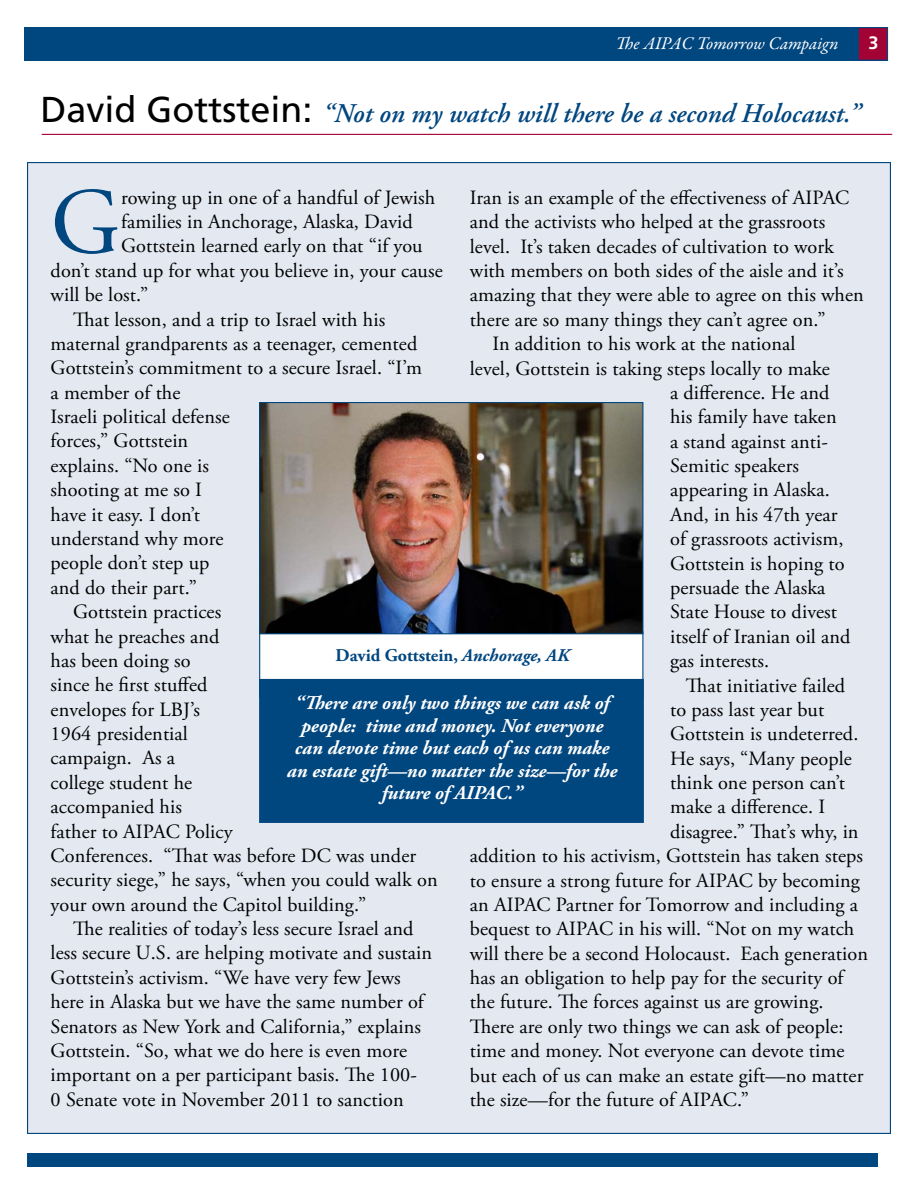
<style>
.page{position:relative;width:918px;height:1188px;background:#fff}
.page>*{position:absolute;margin:0;border:0;box-sizing:border-box;transform-origin:0 0}
.t1{font:93.75px "Adobe Garamond Pro";color:#00467f}
.t2{font:italic 600 27px "Adobe Garamond Pro";color:#00467f}
.t3{font:20.25px "Adobe Garamond Pro";letter-spacing:.005em;color:#000}
.t4{font:italic 700 19.5px/22.5px "Adobe Garamond Pro";color:#fff;text-align:center}
.t5{font:italic 18px "Garamond Premr Pro";color:#fff}
.t6{font:700 18px "Frutiger LT Std";color:#fff}
.t7{font:700 17.85px "Adobe Garamond Pro";color:#00467f}
.s1{font-family:"Frutiger LT Std";font-weight:400;font-style:normal;font-size:36px;color:#000}
.s2{font-style:italic}
</style>
<div class="page">
<div style="left:27px;top:162px;width:864px;height:972px;background:#e4e8f1;border:1px solid #00467f"></div>
<div style="left:27px;top:1153px;width:851px;height:13px;background:#00467f"></div>
<hr style="left:42px;top:134px;width:850px;height:1px;background:#a30234">
<div style="left:24px;top:27px;width:864px;height:34px;background:#00467f"></div>
<div style="left:858px;top:27px;width:30px;height:34px;background:#a30234;border:1px solid #00467f"></div>
<div style="left:259px;top:631px;width:384px;height:67px;background:#fff;border:1px solid #00467f"></div>
<div style="left:259px;top:679px;width:385px;height:144px;background:#00467f;border:1px solid #00467f"></div>
<img style="left:261px;top:404px;width:380px;height:228px">
<div style="left:259px;top:402px;width:384px;height:232px;border:1px solid #00467f"></div>
<p class="t5" style="left:616px;top:32px;width:224px">The AIPAC Tomorrow Campaign</p>
<p class="t6" style="left:868px;top:32px;width:12px">3</p>
<h2 class="t2" style="left:40px;top:97px;width:822px"><span class="s1">David Gottstein:</span> “Not on my watch will there be a second Holocaust.”</h2>
<h1 class="t1" style="left:51px;top:166px;width:72px">G</h1>
<p class="t3" style="left:121px;top:185px;width:316px">rowing up in one of a handful of Jewish</p>
<p class="t3" style="left:470px;top:185px;width:381px">Iran is an example of the effectiveness of AIPAC</p>
<p class="t3" style="left:470px;top:210px;width:357px">and the activists who helped at the grassroots</p>
<p class="t3" style="left:470px;top:234px;width:366px">level. It’s taken decades of cultivation to work</p>
<p class="t3" style="left:470px;top:258px;width:375px">with members on both sides of the aisle and it’s</p>
<p class="t3" style="left:470px;top:283px;width:396px">amazing that they were able to agree on this when</p>
<p class="t3" style="left:470px;top:307px;width:357px">there are so many things they can’t agree on.”</p>
<p class="t3" style="left:492px;top:332px;width:305px">In addition to his work at the national</p>
<p class="t3" style="left:470px;top:356px;width:362px">level, Gottstein is taking steps locally to make</p>
<p class="t3" style="left:670px;top:380px;width:161px">a difference. He and</p>
<p class="t3" style="left:670px;top:405px;width:168px">his family have taken</p>
<p class="t3" style="left:670px;top:429px;width:159px">a stand against anti-</p>
<p class="t3" style="left:670px;top:454px;width:130px">Semitic speakers</p>
<p class="t3" style="left:670px;top:478px;width:161px">appearing in Alaska.</p>
<p class="t3" style="left:670px;top:502px;width:169px">And, in his 47th year</p>
<p class="t3" style="left:670px;top:527px;width:175px">of grassroots activism,</p>
<p class="t3" style="left:670px;top:551px;width:176px">Gottstein is hoping to</p>
<p class="t3" style="left:670px;top:575px;width:157px">persuade the Alaska</p>
<p class="t3" style="left:670px;top:600px;width:168px">State House to divest</p>
<p class="t3" style="left:670px;top:624px;width:182px">itself of Iranian oil and</p>
<p class="t3" style="left:670px;top:649px;width:101px">gas interests.</p>
<p class="t3" style="left:686px;top:673px;width:161px">That initiative failed</p>
<p class="t3" style="left:670px;top:697px;width:156px">to pass last year but</p>
<p class="t3" style="left:670px;top:722px;width:190px">Gottstein is undeterred.</p>
<p class="t3" style="left:670px;top:746px;width:183px">He says, “Many people</p>
<p class="t3" style="left:670px;top:770px;width:176px">think one person can’t</p>
<p class="t3" style="left:670px;top:795px;width:157px">make a difference. I</p>
<p class="t3" style="left:670px;top:819px;width:190px">disagree.” That’s why, in</p>
<p class="t3" style="left:470px;top:844px;width:395px">addition to his activism, Gottstein has taken steps</p>
<p class="t3" style="left:470px;top:868px;width:392px">to ensure a strong future for AIPAC by becoming</p>
<p class="t3" style="left:470px;top:892px;width:390px">an AIPAC Partner for Tomorrow and including a</p>
<p class="t3" style="left:470px;top:917px;width:386px">bequest to AIPAC in his will. “Not on my watch</p>
<p class="t3" style="left:470px;top:941px;width:400px">will there be a second Holocaust. Each generation</p>
<p class="t3" style="left:470px;top:966px;width:375px">has an obligation to help pay for the security of</p>
<p class="t3" style="left:470px;top:990px;width:355px">the future. The forces against us are growing.</p>
<p class="t3" style="left:470px;top:1014px;width:375px">There are only two things we can ask of people:</p>
<p class="t3" style="left:470px;top:1039px;width:376px">time and money. Not everyone can devote time</p>
<p class="t3" style="left:470px;top:1063px;width:395px">but each of us can make an estate gift—no matter</p>
<p class="t3" style="left:470px;top:1087px;width:281px">the size—for the future of AIPAC.”</p>
<p class="t3" style="left:121px;top:209px;width:293px">families in Anchorage, Alaska, David</p>
<p class="t3" style="left:121px;top:234px;width:303px">Gottstein learned early on that “if you</p>
<p class="t3" style="left:51px;top:258px;width:394px">don’t stand up for what you believe in, your cause</p>
<p class="t3" style="left:51px;top:283px;width:99px">will be lost.”</p>
<p class="t3" style="left:73px;top:307px;width:314px">That lesson, and a trip to Israel with his</p>
<p class="t3" style="left:51px;top:331px;width:368px">maternal grandparents as a teenager, cemented</p>
<p class="t3" style="left:51px;top:356px;width:373px">Gottstein’s commitment to a secure Israel. “I’m</p>
<p class="t3" style="left:51px;top:380px;width:131px">a member of the</p>
<p class="t3" style="left:51px;top:405px;width:181px">Israeli political defense</p>
<p class="t3" style="left:51px;top:429px;width:139px">forces,” Gottstein</p>
<p class="t3" style="left:51px;top:453px;width:160px">explains. “No one is</p>
<p class="t3" style="left:51px;top:478px;width:153px">shooting at me so I</p>
<p class="t3" style="left:51px;top:502px;width:151px">have it easy. I don’t</p>
<p class="t3" style="left:51px;top:526px;width:174px">understand why more</p>
<p class="t3" style="left:51px;top:551px;width:160px">people don’t step up</p>
<p class="t3" style="left:51px;top:575px;width:148px">and do their part.”</p>
<p class="t3" style="left:73px;top:600px;width:150px">Gottstein practices</p>
<p class="t3" style="left:51px;top:624px;width:170px">what he preaches and</p>
<p class="t3" style="left:51px;top:648px;width:142px">has been doing so</p>
<p class="t3" style="left:51px;top:673px;width:158px">since he first stuffed</p>
<p class="t3" style="left:51px;top:697px;width:151px">envelopes for LBJ’s</p>
<p class="t3" style="left:51px;top:721px;width:139px">1964 presidential</p>
<p class="t3" style="left:51px;top:746px;width:126px">campaign. As a</p>
<p class="t3" style="left:51px;top:770px;width:143px">college student he</p>
<p class="t3" style="left:51px;top:795px;width:133px">accompanied his</p>
<p class="t3" style="left:51px;top:819px;width:184px">father to AIPAC Policy</p>
<p class="t3" style="left:51px;top:843px;width:367px">Conferences. “That was before DC was under</p>
<p class="t3" style="left:51px;top:868px;width:389px">security siege,” he says, “when you could walk on</p>
<p class="t3" style="left:51px;top:892px;width:317px">your own around the Capitol building.”</p>
<p class="t3" style="left:73px;top:917px;width:342px">The realities of today’s less secure Israel and</p>
<p class="t3" style="left:51px;top:941px;width:383px">less secure U.S. are helping motivate and sustain</p>
<p class="t3" style="left:51px;top:965px;width:352px">Gottstein’s activism. “We have very few Jews</p>
<p class="t3" style="left:51px;top:990px;width:375px">here in Alaska but we have the same number of</p>
<p class="t3" style="left:51px;top:1014px;width:372px">Senators as New York and California,” explains</p>
<p class="t3" style="left:51px;top:1038px;width:358px">Gottstein. “So, what we do here is even more</p>
<p class="t3" style="left:51px;top:1063px;width:368px">important on a per participant basis. The 100-</p>
<p class="t3" style="left:51px;top:1087px;width:355px">0 Senate vote in November 2011 to sanction</p>
<p class="t7" style="left:336px;top:645px;width:235px">David Gottstein, <span class="s2">Anchorage, AK</span></p>
<p class="t4" style="left:287px;top:692px;width:332px">“There are only two things we can ask of people: time and money. Not everyone can devote time but each of us can make an estate gift—no matter the size—for the future of AIPAC.”</p>
</div>
